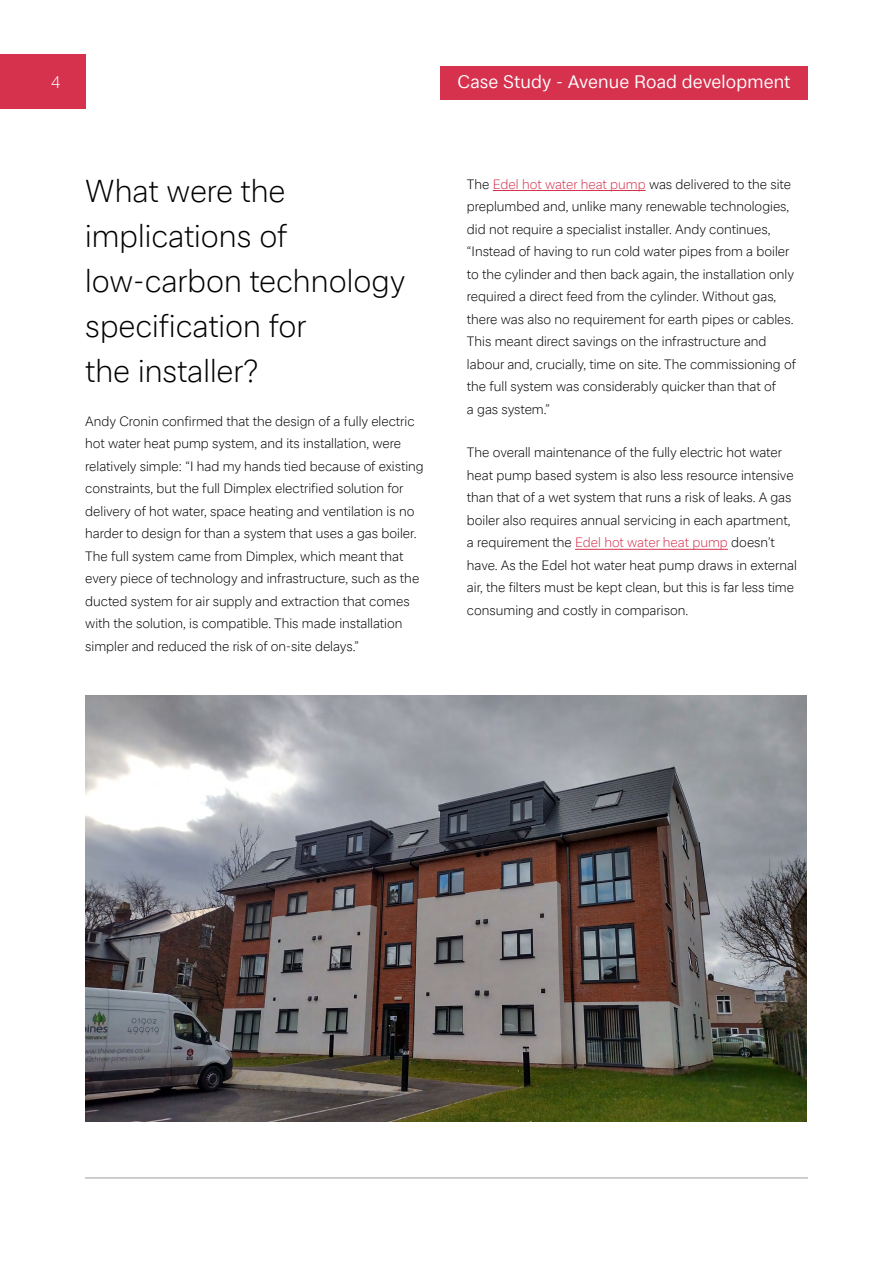
<style>
.page{position:relative;width:893px;height:1263px;background:#fff}
.page>*{position:absolute;margin:0;border:0;box-sizing:border-box;transform-origin:0 0}
.t1{font:300 31.5px/45px "Glen Dimplex Sans";color:#000}
.t2{font:18px "Glen Dimplex Sans";letter-spacing:.005em;color:#fff}
.t3{font:300 17.1px "Glen Dimplex Sans";color:#fff}
.t4{font:300 13.5px/22.5px "Glen Dimplex Sans";color:#000}
.s1{color:#d6324e}
</style>
<div class="page">
<hr style="left:493px;top:190px;width:153px;height:1px;background:#d6324e">
<hr style="left:575px;top:549px;width:153px;height:1px;background:#d6324e">
<div style="left:0;top:54px;width:86px;height:55px;background:#d6324e"></div>
<div style="left:441px;top:66px;width:366px;height:34px;background:#d6324e"></div>
<hr style="left:85px;top:1177px;width:723px;height:2px;background:#bcbec0">
<img style="left:85px;top:696px;width:721px;height:425px">
<p class="t3" style="left:51px;top:72px;width:12px">4</p>
<h2 class="t2" style="left:457px;top:71px;width:335px">Case Study - Avenue Road development</h2>
<h1 class="t1" style="left:85px;top:168px;width:322px">What were the implications of low-carbon technology specification for<br>the installer?</h1>
<p class="t4" style="left:85px;top:409px;width:340px">Andy Cronin confirmed that the design of a fully electric hot water heat pump system, and its installation, were relatively simple: “I had my hands tied because of existing constraints, but the full Dimplex electrified solution for delivery of hot water, space heating and ventilation is no harder to design for than a system that uses a gas boiler.<br>The full system came from Dimplex, which meant that every piece of technology and infrastructure, such as the ducted system for air supply and extraction that comes with the solution, is compatible. This made installation simpler and reduced the risk of on-site delays.”</p>
<p class="t4" style="left:467px;top:172px;width:331px">The <span class="s1">Edel hot water heat pump</span> was delivered to the site preplumbed and, unlike many renewable technologies, did not require a specialist installer. Andy continues, “Instead of having to run cold water pipes from a boiler to the cylinder and then back again, the installation only required a direct feed from the cylinder. Without gas, there was also no requirement for earth pipes or cables.<br>This meant direct savings on the infrastructure and labour and, crucially, time on site. The commissioning of the full system was considerably quicker than that of<br>a gas system.”</p>
<p class="t4" style="left:467px;top:441px;width:331px">The overall maintenance of the fully electric hot water heat pump based system is also less resource intensive than that of a wet system that runs a risk of leaks. A gas boiler also requires annual servicing in each apartment, a requirement the <span class="s1">Edel hot water heat pump</span> doesn’t have. As the Edel hot water heat pump draws in external air, the filters must be kept clean, but this is far less time consuming and costly in comparison.</p>
</div>
